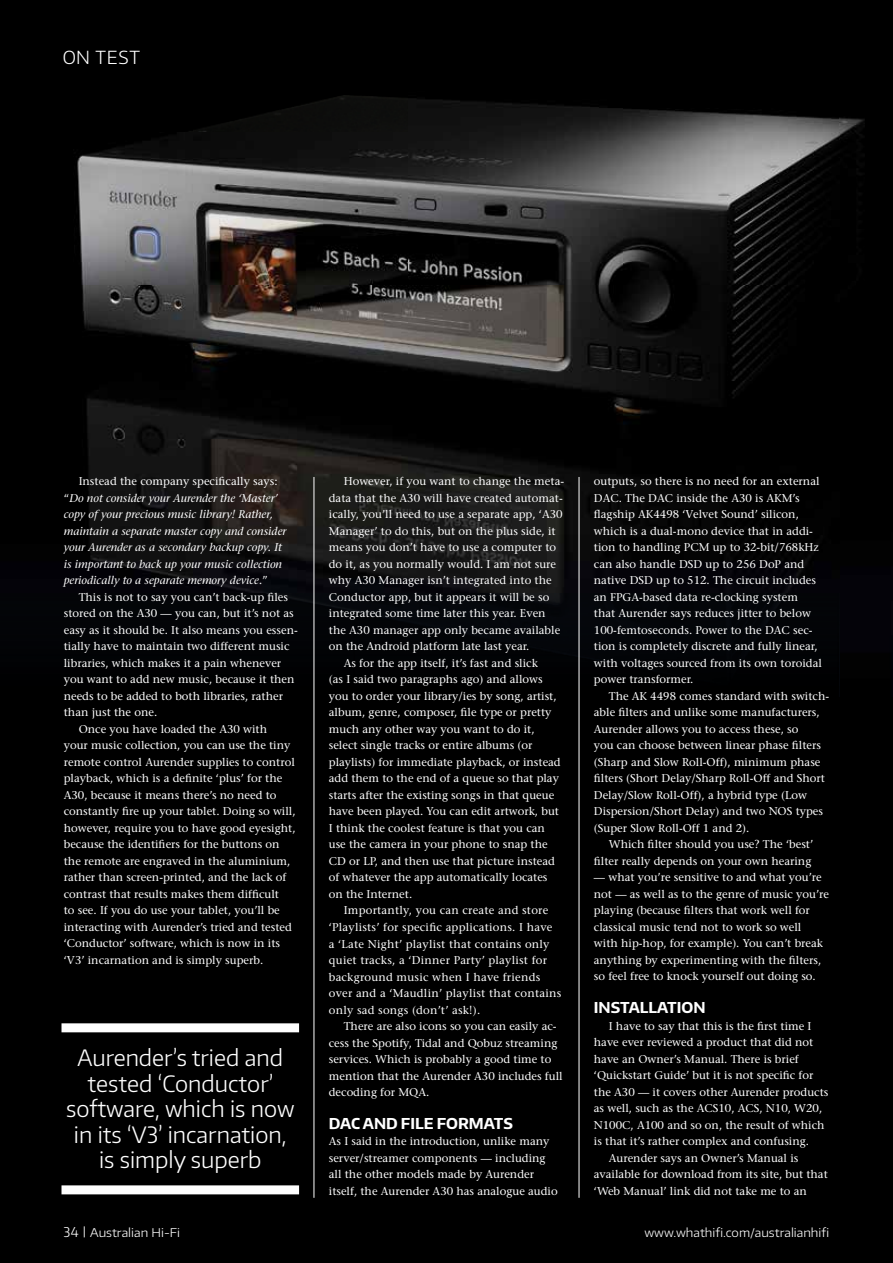
<style>
.page{position:relative;width:893px;height:1263px;background:#000}
.page>*{position:absolute;margin:0;border:0;box-sizing:border-box;transform-origin:0 0}
.t1{font:300 22.5px/25.5px "Encode Sans";color:#fff;text-align:center}
.t2{font:300 18px "Encode Sans";letter-spacing:.04em;color:#fff}
.t3{font:700 15px "Encode Sans";color:#fff}
.t4{font:300 13.5px "Encode Sans";color:#fff}
.t5{font:300 12px "Encode Sans Wide";color:#fff}
.t6{font:500 11.25px/16.5px "Stone Serif Std";color:#fff}
.t7{font:italic 500 11.25px/16.5px "Stone Serif Std";color:#fff}
.t8{font:500 11.25px "Stone Serif Std";letter-spacing:.02em;color:#fff}
.s1{font-style:normal}
</style>
<div class="page">
<img style="left:77px;top:95px;width:816px;height:601px">
<div style="left:62px;top:1023px;width:237px;height:9px;background:#fff"></div>
<div style="left:62px;top:1185px;width:237px;height:9px;background:#fff"></div>
<hr style="left:314px;top:477px;width:1px;height:721px;background:#fff">
<hr style="left:579px;top:477px;width:1px;height:721px;background:#fff">
<h2 class="t2" style="left:63px;top:45px;width:79px">ON TEST</h2>
<p class="t7" style="left:64px;top:473px;width:224px;text-indent:15px"><span class="s1">Instead the company specifically says: “</span>Do not consider your Aurender the ‘Master’ copy of your precious music library! Rather, maintain a separate master copy and consider your Aurender as a secondary backup copy. It is important to back up your music collection periodically to a separate memory device.<span class="s1">”</span></p>
<p class="t6" style="left:79px;top:589px;width:211px">This is not to say you can’t back-up files</p>
<p class="t6" style="left:64px;top:605px;width:231px">stored on the A30 — you can, but it’s not as</p>
<p class="t6" style="left:64px;top:622px;width:236px">easy as it should be. It also means you essen-</p>
<p class="t6" style="left:64px;top:638px;width:227px">tially have to maintain two different music</p>
<p class="t6" style="left:64px;top:655px;width:219px">libraries, which makes it a pain whenever</p>
<p class="t6" style="left:64px;top:671px;width:232px">you want to add new music, because it then</p>
<p class="t6" style="left:64px;top:688px;width:221px">needs to be added to both libraries, rather</p>
<p class="t6" style="left:64px;top:704px;width:95px">than just the one.</p>
<p class="t6" style="left:79px;top:721px;width:190px">Once you have loaded the A30 with</p>
<p class="t6" style="left:64px;top:737px;width:228px">your music collection, you can use the tiny</p>
<p class="t6" style="left:64px;top:754px;width:233px">remote control Aurender supplies to control</p>
<p class="t6" style="left:64px;top:770px;width:220px">playback, which is a definite ‘plus’ for the</p>
<p class="t6" style="left:64px;top:787px;width:214px">A30, because it means there’s no need to</p>
<p class="t6" style="left:64px;top:803px;width:233px">constantly fire up your tablet. Doing so will,</p>
<p class="t6" style="left:64px;top:820px;width:233px">however, require you to have good eyesight,</p>
<p class="t6" style="left:64px;top:836px;width:217px">because the identifiers for the buttons on</p>
<p class="t6" style="left:64px;top:853px;width:228px">the remote are engraved in the aluminium,</p>
<p class="t6" style="left:64px;top:869px;width:224px">rather than screen-printed, and the lack of</p>
<p class="t6" style="left:64px;top:886px;width:217px">contrast that results makes them difficult</p>
<p class="t6" style="left:64px;top:902px;width:218px">to see. If you do use your tablet, you’ll be</p>
<p class="t6" style="left:64px;top:919px;width:230px">interacting with Aurender’s tried and tested</p>
<p class="t6" style="left:64px;top:935px;width:218px">‘Conductor’ software, which is now in its</p>
<p class="t6" style="left:64px;top:952px;width:201px">‘V3’ incarnation and is simply superb.</p>
<h1 class="t1" style="left:66px;top:1044px;width:230px">Aurender’s tried and tested ‘Conductor’ software, which is now in its ‘V3’ incarnation, is simply superb</h1>
<p class="t6" style="left:344px;top:473px;width:222px">However, if you want to change the meta-</p>
<p class="t6" style="left:329px;top:490px;width:235px">data that the A30 will have created automat-</p>
<p class="t6" style="left:329px;top:506px;width:235px">ically, you’ll need to use a separate app, ‘A30</p>
<p class="t6" style="left:329px;top:523px;width:228px">Manager’ to do this, but on the plus side, it</p>
<p class="t6" style="left:329px;top:539px;width:229px">means you don’t have to use a computer to</p>
<p class="t6" style="left:329px;top:556px;width:229px">do it, as you normally would. I am not sure</p>
<p class="t6" style="left:329px;top:572px;width:224px">why A30 Manager isn’t integrated into the</p>
<p class="t6" style="left:329px;top:589px;width:222px">Conductor app, but it appears it will be so</p>
<p class="t6" style="left:329px;top:605px;width:218px">integrated some time later this year. Even</p>
<p class="t6" style="left:329px;top:622px;width:233px">the A30 manager app only became available</p>
<p class="t6" style="left:329px;top:638px;width:202px">on the Android platform late last year.</p>
<p class="t6" style="left:344px;top:655px;width:196px">As for the app itself, it’s fast and slick</p>
<p class="t6" style="left:329px;top:671px;width:215px">(as I said two paragraphs ago) and allows</p>
<p class="t6" style="left:329px;top:688px;width:229px">you to order your library/ies by song, artist,</p>
<p class="t6" style="left:329px;top:704px;width:224px">album, genre, composer, file type or pretty</p>
<p class="t6" style="left:329px;top:721px;width:207px">much any other way you want to do it,</p>
<p class="t6" style="left:329px;top:737px;width:205px">select single tracks or entire albums (or</p>
<p class="t6" style="left:329px;top:754px;width:233px">playlists) for immediate playback, or instead</p>
<p class="t6" style="left:329px;top:770px;width:232px">add them to the end of a queue so that play</p>
<p class="t6" style="left:329px;top:787px;width:227px">starts after the existing songs in that queue</p>
<p class="t6" style="left:329px;top:803px;width:232px">have been played. You can edit artwork, but</p>
<p class="t6" style="left:329px;top:820px;width:218px">I think the coolest feature is that you can</p>
<p class="t6" style="left:329px;top:836px;width:220px">use the camera in your phone to snap the</p>
<p class="t6" style="left:329px;top:853px;width:228px">CD or LP, and then use that picture instead</p>
<p class="t6" style="left:329px;top:869px;width:220px">of whatever the app automatically locates</p>
<p class="t6" style="left:329px;top:886px;width:85px">on the Internet.</p>
<p class="t8" style="left:344px;top:904px;width:206px">Importantly, you can create and store</p>
<p class="t8" style="left:329px;top:920px;width:225px">‘Playlists’ for specific applications. I have</p>
<p class="t8" style="left:329px;top:937px;width:222px">a ‘Late Night’ playlist that contains only</p>
<p class="t8" style="left:329px;top:953px;width:220px">quiet tracks, a ‘Dinner Party’ playlist for</p>
<p class="t8" style="left:329px;top:970px;width:213px">background music when I have friends</p>
<p class="t8" style="left:329px;top:986px;width:234px">over and a ‘Maudlin’ playlist that contains</p>
<p class="t8" style="left:329px;top:1003px;width:153px">only sad songs (don’t’ ask!).</p>
<p class="t6" style="left:344px;top:1018px;width:214px">There are also icons so you can easily ac-</p>
<p class="t6" style="left:329px;top:1034px;width:230px">cess the Spotify, Tidal and Qobuz streaming</p>
<p class="t6" style="left:329px;top:1051px;width:224px">services. Which is probably a good time to</p>
<p class="t6" style="left:329px;top:1067px;width:235px">mention that the Aurender A30 includes full</p>
<p class="t6" style="left:329px;top:1084px;width:102px">decoding for MQA.</p>
<h3 class="t3" style="left:329px;top:1113px;width:186px">DAC AND FILE FORMATS</h3>
<p class="t6" style="left:329px;top:1133px;width:230px">As I said in the introduction, unlike many server/streamer components — including all the other models made by Aurender itself, the Aurender A30 has analogue audio</p>
<p class="t6" style="left:594px;top:473px;width:230px">outputs, so there is no need for an external DAC. The DAC inside the A30 is AKM’s flagship AK4498 ‘Velvet Sound’ silicon, which is a dual-mono device that in addi&shy;tion to handling PCM up to 32-bit/768kHz can also handle DSD up to 256 DoP and native DSD up to 512. The circuit includes an FPGA-based data re-clocking system that Aurender says reduces jitter to below 100-femtoseconds. Power to the DAC sec&shy;tion is completely discrete and fully linear, with voltages sourced from its own toroidal power transformer.</p>
<p class="t6" style="left:594px;top:688px;width:237px;text-indent:15px">The AK 4498 comes standard with switch&shy;able filters and unlike some manufacturers, Aurender allows you to access these, so<br>you can choose between linear phase filters (Sharp and Slow Roll-Off), minimum phase filters (Short Delay/Sharp Roll-Off and Short Delay/Slow Roll-Off), a hybrid type (Low Dispersion/Short Delay) and two NOS types (Super Slow Roll-Off 1 and 2).</p>
<p class="t6" style="left:594px;top:836px;width:221px;text-align:right">Which filter should you use? The ‘best’ filter really depends on your own hearing</p>
<p class="t6" style="left:594px;top:869px;width:237px">— what you’re sensitive to and what you’re not — as well as to the genre of music you’re playing (because filters that work well for classical music tend not to work so well<br>with hip-hop, for example). You can’t break anything by experimenting with the filters, so feel free to knock yourself out doing so.</p>
<h3 class="t3" style="left:594px;top:998px;width:113px">INSTALLATION</h3>
<p class="t6" style="left:609px;top:1018px;width:204px">I have to say that this is the first time I</p>
<p class="t6" style="left:594px;top:1034px;width:221px">have ever reviewed a product that did not</p>
<p class="t6" style="left:594px;top:1051px;width:206px">have an Owner’s Manual. There is brief</p>
<p class="t6" style="left:594px;top:1067px;width:221px">‘Quickstart Guide’ but it is not specific for</p>
<p class="t6" style="left:594px;top:1084px;width:236px">the A30 — it covers other Aurender products</p>
<p class="t6" style="left:594px;top:1100px;width:230px">as well, such as the ACS10, ACS, N10, W20,</p>
<p class="t6" style="left:594px;top:1117px;width:232px">N100C, A100 and so on, the result of which</p>
<p class="t6" style="left:594px;top:1133px;width:217px">is that it’s rather complex and confusing.</p>
<p class="t6" style="left:609px;top:1150px;width:191px">Aurender says an Owner’s Manual is</p>
<p class="t6" style="left:594px;top:1166px;width:235px">available for download from its site, but that</p>
<p class="t6" style="left:594px;top:1183px;width:215px">‘Web Manual’ link did not take me to an</p>
<p class="t5" style="left:83px;top:1225px;width:99px"><sup>|</sup> Australian Hi-Fi</p>
<p class="t4" style="left:64px;top:1223px;width:17px">34</p>
<p class="t5" style="left:644px;top:1225px;width:186px">www.whathifi.com/australianhifi</p>
</div>
